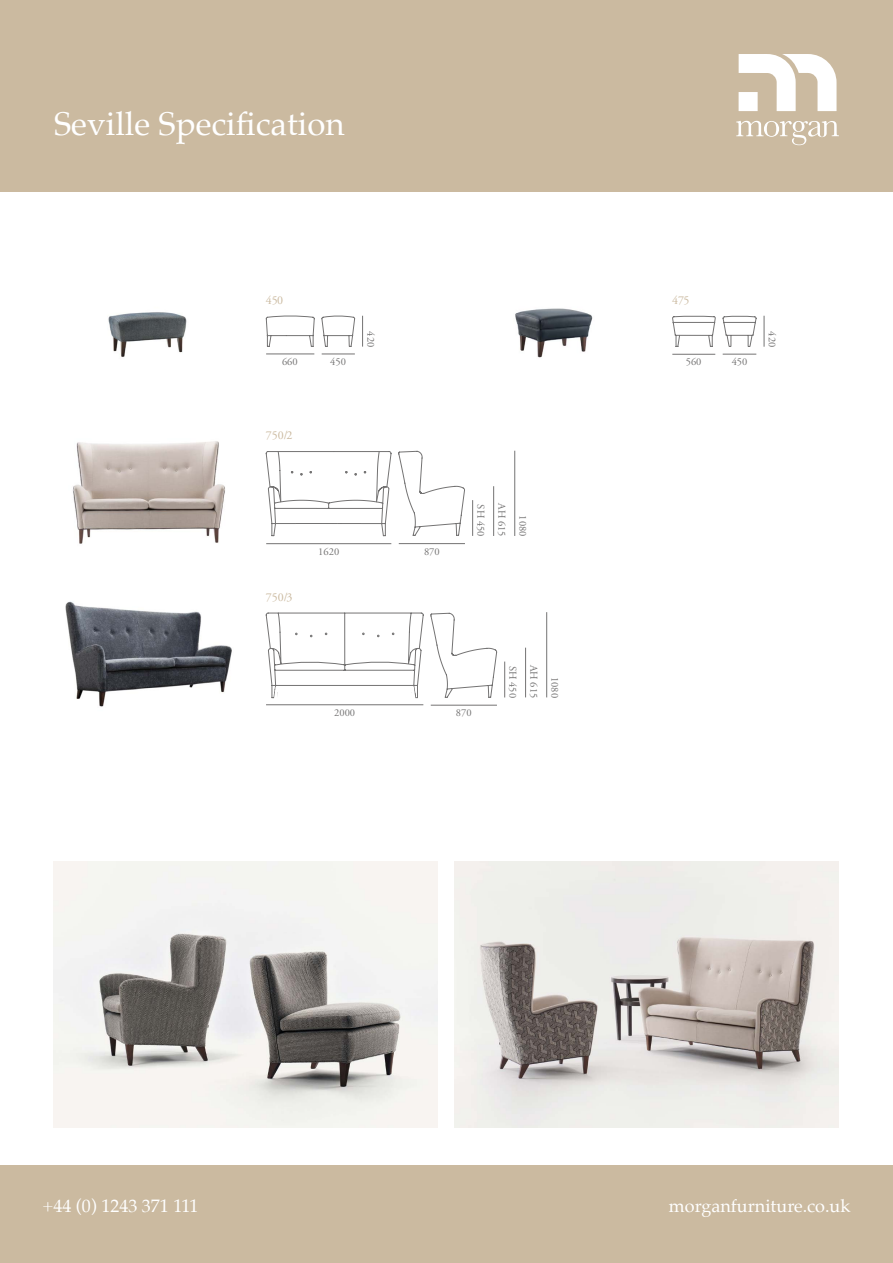
<style>
.page{position:relative;width:893px;height:1263px;background:#fff}
.page>*{position:absolute;margin:0;border:0;box-sizing:border-box;transform-origin:0 0}
.t1{font:33px "Palatino";color:#fff}
.t2{font:18px "Palatino";color:#fff}
.t3{font:12px "Adobe Garamond Pro";color:#cbbaa0}
.t4{font:10.5px "Adobe Garamond Pro";color:#747373}
</style>
<div class="page">
<div style="left:0;top:0;width:893px;height:191px;background:#cbbaa0"></div>
<svg style="left:736px;top:121px;width:103px;height:24px"></svg>
<svg style="left:739px;top:54px;width:97px;height:57px"></svg>
<div style="left:739px;top:92px;width:19px;height:19px;background:#fff"></div>
<div style="left:0;top:1165px;width:893px;height:98px;background:#cbbaa0"></div>
<img style="left:515px;top:308px;width:78px;height:50px">
<hr style="left:764px;top:316px;width:1px;height:31px;background:#747373">
<svg style="left:672px;top:316px;width:84px;height:31px"></svg>
<hr style="left:672px;top:354px;width:43px;height:1px;background:#747373">
<hr style="left:723px;top:354px;width:33px;height:1px;background:#747373">
<img style="left:108px;top:312px;width:79px;height:45px">
<hr style="left:266px;top:354px;width:48px;height:1px;background:#747373">
<hr style="left:322px;top:354px;width:33px;height:1px;background:#747373">
<hr style="left:362px;top:316px;width:1px;height:31px;background:#747373">
<svg style="left:266px;top:316px;width:89px;height:31px"></svg>
<img style="left:454px;top:861px;width:385px;height:267px">
<img style="left:54px;top:861px;width:384px;height:267px">
<img style="left:65px;top:601px;width:167px;height:106px">
<hr style="left:266px;top:704px;width:157px;height:1px;background:#747373">
<hr style="left:431px;top:705px;width:66px;height:1px;background:#747373">
<hr style="left:546px;top:612px;width:1px;height:85px;background:#747373">
<hr style="left:504px;top:661px;width:1px;height:36px;background:#747373">
<hr style="left:525px;top:648px;width:1px;height:49px;background:#747373">
<svg style="left:266px;top:613px;width:231px;height:86px"></svg>
<div style="left:276px;top:687px;width:136px;height:5px;background:#fff"></div>
<img style="left:73px;top:441px;width:152px;height:103px">
<hr style="left:266px;top:543px;width:125px;height:1px;background:#747373">
<hr style="left:399px;top:543px;width:66px;height:1px;background:#747373">
<svg style="left:266px;top:451px;width:199px;height:85px"></svg>
<hr style="left:514px;top:451px;width:1px;height:85px;background:#747373">
<hr style="left:472px;top:500px;width:1px;height:36px;background:#747373">
<hr style="left:493px;top:486px;width:1px;height:50px;background:#747373">
<h1 class="t1" style="left:54px;top:97px;width:292px">Seville Specification</h1>
<p class="t3" style="left:266px;top:293px;width:19px">450</p>
<p class="t4" style="left:282px;top:356px;width:17px">660</p>
<p class="t4" style="left:330px;top:356px;width:17px">450</p>
<p class="t4" style="left:377px;top:331px;width:17px;rotate:90deg">420</p>
<p class="t3" style="left:266px;top:428px;width:28px">750/2</p>
<p class="t3" style="left:266px;top:590px;width:28px">750/3</p>
<p class="t4" style="left:318px;top:545px;width:22px">1620</p>
<p class="t4" style="left:424px;top:545px;width:17px">870</p>
<p class="t4" style="left:487px;top:504px;width:33px;rotate:90deg">SH 450</p>
<p class="t4" style="left:508px;top:503px;width:35px;rotate:90deg">AH 615</p>
<p class="t4" style="left:529px;top:515px;width:22px;rotate:90deg">1080</p>
<p class="t4" style="left:334px;top:706px;width:22px">2000</p>
<p class="t4" style="left:456px;top:706px;width:17px">870</p>
<p class="t4" style="left:519px;top:666px;width:33px;rotate:90deg">SH 450</p>
<p class="t4" style="left:540px;top:665px;width:35px;rotate:90deg">AH 615</p>
<p class="t4" style="left:561px;top:677px;width:22px;rotate:90deg">1080</p>
<p class="t3" style="left:672px;top:293px;width:19px">475</p>
<p class="t4" style="left:686px;top:356px;width:17px">560</p>
<p class="t4" style="left:732px;top:356px;width:17px">450</p>
<p class="t4" style="left:778px;top:331px;width:17px;rotate:90deg">420</p>
<h2 class="t2" style="left:43px;top:1191px;width:157px">+44 (0) 1243 371 111</h2>
<h2 class="t2" style="left:669px;top:1191px;width:183px">morganfurniture.co.uk</h2>
</div>
